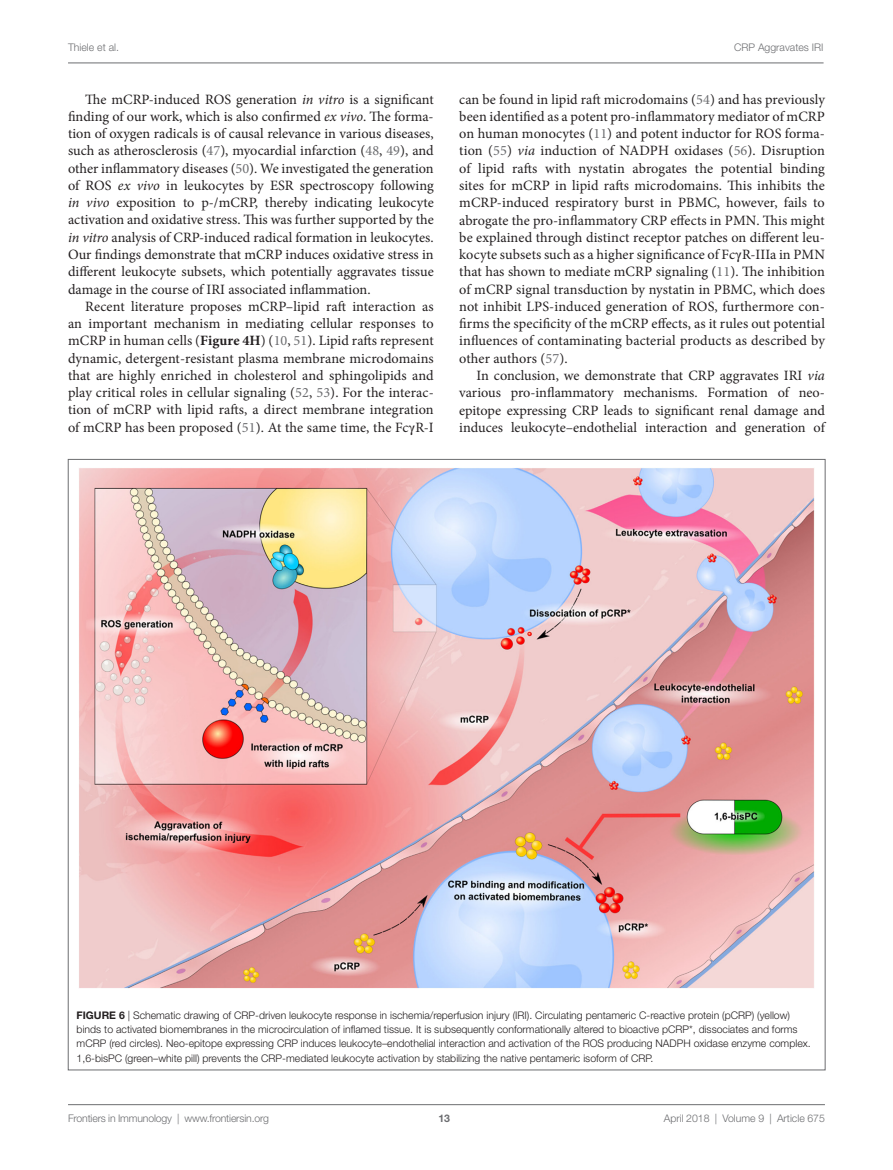
<style>
.page{position:relative;width:893px;height:1170px;background:#fff}
.page>*{position:absolute;margin:0;border:0;box-sizing:border-box;transform-origin:0 0}
.t1{font:14.25px/17.2px "Minion Pro";color:#231f20;text-align:justify}
.t2{font:300 10.5px/14.2px "Helvetica Neue LT Std";color:#231f20}
.t3{font:300 10.5px "Helvetica Neue LT Std";color:#6c6d70}
.t4{font:700 10.5px "Helvetica Neue LT Std";color:#6c6d70}
.s1{font-style:italic}
.s2{color:#6c6d70}
.s3{font-weight:700}
.s4{font-family:"STIX General"}
</style>
<div class="page">
<img style="left:79px;top:468px;width:735px;height:520px">
<hr style="left:68px;top:1104px;width:757px;height:1px;background:#6c6d70">
<hr style="left:68px;top:63px;width:755px;height:1px;background:#6c6d70">
<p class="t3" style="left:68px;top:41px;width:52px">Thiele et al.</p>
<p class="t3" style="left:734px;top:41px;width:91px">CRP Aggravates IRI</p>
<p class="t1" style="left:68px;top:90px;width:367px;text-indent:17px">The mCRP-induced ROS generation <span class="s1">in vitro</span> is a significant finding of our work, which is also confirmed <span class="s1">ex vivo</span>. The forma&shy;tion of oxygen radicals is of causal relevance in various diseases, such as atherosclerosis (<span class="s2">47</span>), myocardial infarction (<span class="s2">48</span>, <span class="s2">49</span>), and other inflammatory diseases (<span class="s2">50</span>). We investigated the generation of ROS <span class="s1">ex vivo</span> in leukocytes by ESR spectroscopy following <span class="s1">in vivo</span> exposition to p-/mCRP, thereby indicating leukocyte activation and oxidative stress. This was further supported by the <span class="s1">in vitro</span> analysis of CRP-induced radical formation in leukocytes.<br>Our findings demonstrate that mCRP induces oxidative stress in different leukocyte subsets, which potentially aggravates tissue damage in the course of IRI associated inflammation.</p>
<p class="t1" style="left:68px;top:297px;width:367px;text-indent:17px">Recent literature proposes mCRP–lipid raft interaction as an important mechanism in mediating cellular responses to mCRP in human cells (<span class="s3">Figure 4H</span>) (<span class="s2">10</span>, <span class="s2">51</span>). Lipid rafts represent dynamic, detergent-resistant plasma membrane microdomains that are highly enriched in cholesterol and sphingolipids and play critical roles in cellular signaling (<span class="s2">52</span>, <span class="s2">53</span>). For the interac&shy;tion of mCRP with lipid rafts, a direct membrane integration of mCRP has been proposed (<span class="s2">51</span>). At the same time, the Fc<span class="s4">γ</span>R-I</p>
<p class="t1" style="left:459px;top:91px;width:367px">can be found in lipid raft microdomains (<span class="s2">54</span>) and has previously been identified as a potent pro-inflammatory mediator of mCRP on human monocytes (<span class="s2">11</span>) and potent inductor for ROS forma&shy;tion (<span class="s2">55</span>) <span class="s1">via</span> induction of NADPH oxidases (<span class="s2">56</span>). Disruption of lipid rafts with nystatin abrogates the potential binding sites for mCRP in lipid rafts microdomains. This inhibits the mCRP-induced respiratory burst in PBMC, however, fails to abrogate the pro-inflammatory CRP effects in PMN. This might be explained through distinct receptor patches on different leu&shy;kocyte subsets such as a higher significance of Fc<span class="s4">γ</span>R-IIIa in PMN that has shown to mediate mCRP signaling (<span class="s2">11</span>). The inhibition of mCRP signal transduction by nystatin in PBMC, which does not inhibit LPS-induced generation of ROS, furthermore con&shy;firms the specificity of the mCRP effects, as it rules out potential influences of contaminating bacterial products as described by other authors (<span class="s2">57</span>).</p>
<p class="t1" style="left:459px;top:367px;width:367px;text-indent:17px">In conclusion, we demonstrate that CRP aggravates IRI <span class="s1">via </span>various pro-inflammatory mechanisms. Formation of neo&shy;epitope expressing CRP leads to significant renal damage and induces leukocyte–endothelial interaction and generation of</p>
<p class="t2" style="left:77px;top:1007px;width:736px"><span class="s3">FIGURE 6</span> | Schematic drawing of CRP-driven leukocyte response in ischemia/reperfusion injury (IRI). Circulating pentameric C-reactive protein (pCRP) (yellow) binds to activated biomembranes in the microcirculation of inflamed tissue. It is subsequently conformationally altered to bioactive pCRP*, dissociates and forms mCRP (red circles). Neo-epitope expressing CRP induces leukocyte–endothelial interaction and activation of the ROS producing NADPH oxidase enzyme complex.<br>1,6-bisPC (green–white pill) prevents the CRP-mediated leukocyte activation by stabilizing the native pentameric isoform of CRP.</p>
<p class="t3" style="left:68px;top:1111px;width:203px">Frontiers in Immunology | www.frontiersin.org</p>
<p class="t3" style="left:664px;top:1111px;width:163px">April 2018 | Volume 9 | Article 675</p>
<p class="t4" style="left:439px;top:1111px;width:13px">13</p>
</div>
